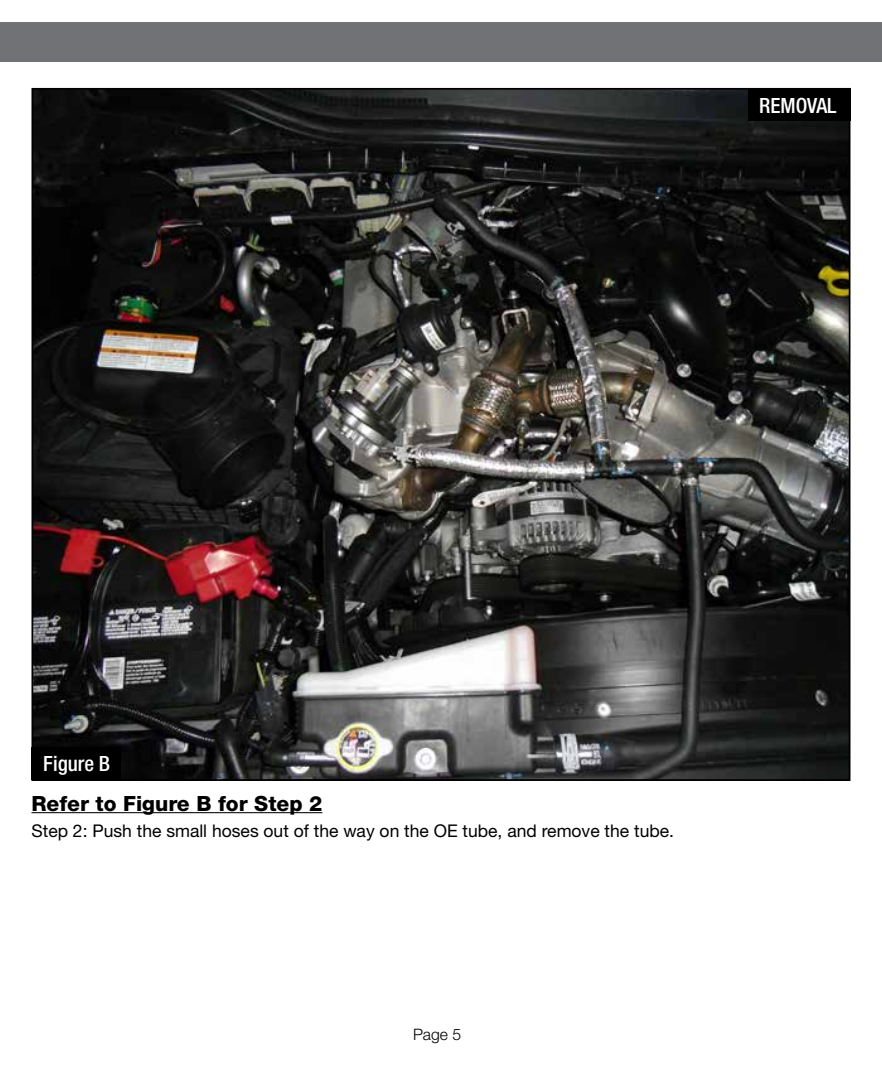
<style>
.page{position:relative;width:882px;height:1071px;background:#fff}
.page>*{position:absolute;margin:0;border:0;box-sizing:border-box;transform-origin:0 0}
.t1{font:800 21px "Helvetica Neue";color:#000}
.t2{font:500 condensed 21px "Helvetica Neue";color:#fff}
.t3{font:17.5px "Helvetica Neue";color:#000}
.t4{font:300 15.75px "Helvetica Neue";color:#000}
</style>
<div class="page">
<div style="left:0;top:23px;width:882px;height:39px;background:#717275"></div>
<hr style="left:32px;top:812px;width:290px;height:1px;background:#000">
<img style="left:35px;top:91px;width:812px;height:687px">
<div style="left:32px;top:747px;width:89px;height:33px;background:#000"></div>
<div style="left:748px;top:88px;width:102px;height:33px;background:#000"></div>
<p class="t2" style="left:759px;top:93px;width:79px">REMOVAL</p>
<p class="t2" style="left:43px;top:751px;width:68px">Figure B</p>
<p class="t1" style="left:32px;top:791px;width:292px">Refer to Figure B for Step 2</p>
<p class="t3" style="left:32px;top:820px;width:644px">Step 2: Push the small hoses out of the way on the OE tube, and remove the tube.</p>
<p class="t4" style="left:413px;top:1024px;width:50px">Page 5</p>
</div>
